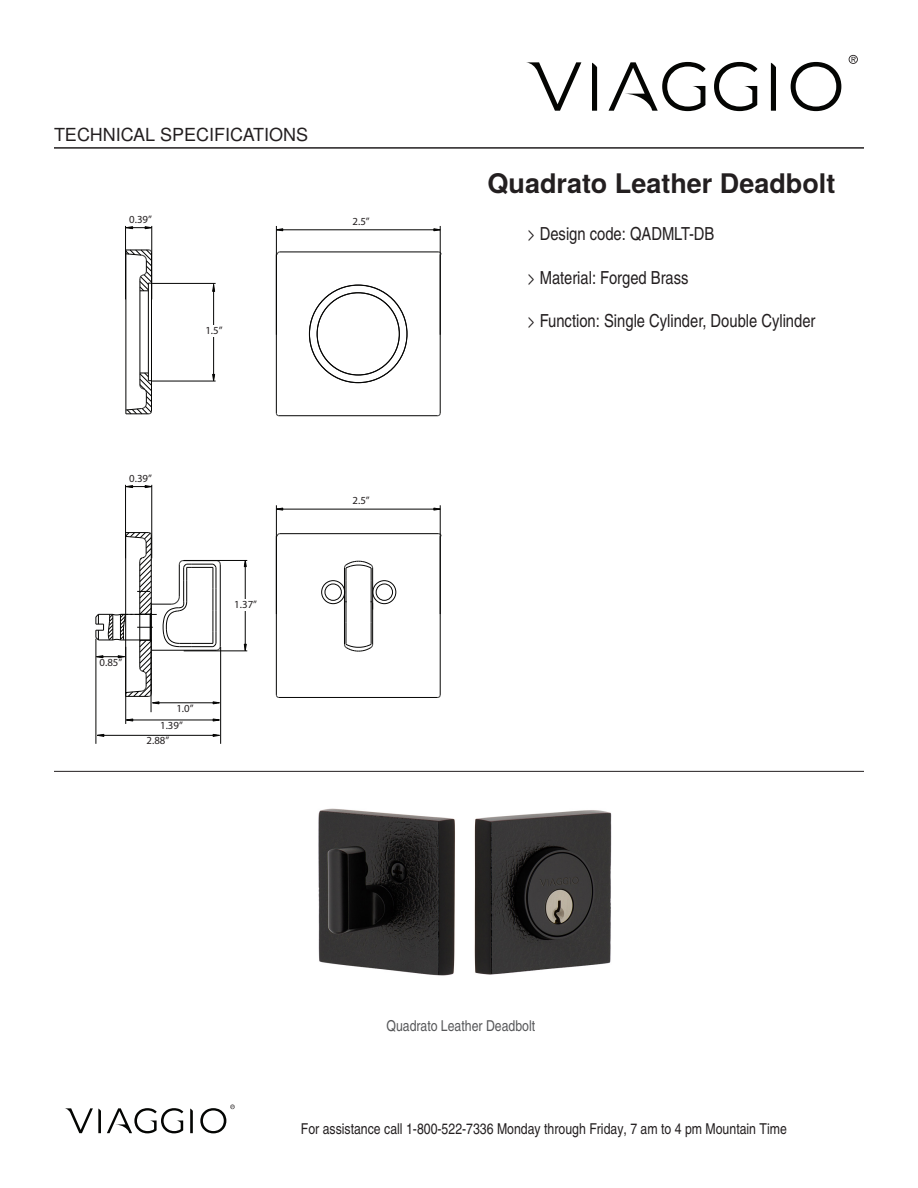
<style>
.page{position:relative;width:918px;height:1188px;background:#fff}
.page>*{position:absolute;margin:0;border:0;box-sizing:border-box;transform-origin:0 0}
.t1{font:700 27px "Te X Gyre Heros";color:#231f20}
.t2{font:18px "Te X Gyre Heros Condensed";color:#231f20}
.t3{font:18px "Te X Gyre Heros";color:#231f20}
.t4{font:15px "Te X Gyre Heros Condensed";color:#231f20}
.t5{font:15px "Te X Gyre Heros Condensed";color:#57585a}
.t6{font:10.8px/15.3px "Myriad Pro";color:#231f20}
</style>
<div class="page">
<svg style="left:791px;top:62px;width:50px;height:49px"></svg>
<svg style="left:849px;top:55px;width:9px;height:9px"></svg>
<svg style="left:609px;top:62px;width:97px;height:49px"></svg>
<svg style="left:714px;top:62px;width:44px;height:49px"></svg>
<svg style="left:526px;top:62px;width:55px;height:49px"></svg>
<svg style="left:592px;top:63px;width:5px;height:48px"></svg>
<svg style="left:771px;top:63px;width:5px;height:48px"></svg>
<hr style="left:54px;top:147px;width:810px;height:2px;background:#231f20">
<hr style="left:54px;top:771px;width:810px;height:1px;background:#231f20">
<svg style="left:200px;top:1105px;width:35px;height:28px"></svg>
<svg style="left:107px;top:1108px;width:76px;height:25px"></svg>
<svg style="left:65px;top:1108px;width:36px;height:25px"></svg>
<svg style="left:190px;top:1109px;width:3px;height:24px"></svg>
<hr style="left:151px;top:485px;width:1px;height:73px;background:#050504">
<hr style="left:125px;top:485px;width:1px;height:73px;background:#050504">
<hr style="left:184px;top:560px;width:63px;height:1px;background:#050504">
<hr style="left:184px;top:651px;width:63px;height:1px;background:#050504">
<svg style="left:126px;top:485px;width:26px;height:3px"></svg>
<hr style="left:151px;top:226px;width:1px;height:73px;background:#050504">
<hr style="left:125px;top:226px;width:1px;height:73px;background:#050504">
<svg style="left:126px;top:226px;width:26px;height:3px"></svg>
<hr style="left:276px;top:509px;width:164px;height:1px;background:#050504">
<hr style="left:276px;top:505px;width:1px;height:109px;background:#050504">
<hr style="left:440px;top:505px;width:1px;height:109px;background:#050504">
<hr style="left:276px;top:230px;width:164px;height:1px;background:#050504">
<hr style="left:276px;top:226px;width:1px;height:109px;background:#050504">
<hr style="left:440px;top:226px;width:1px;height:109px;background:#050504">
<div style="left:372px;top:580px;width:24px;height:24px;border:1px solid #050504;border-radius:50%"></div>
<div style="left:321px;top:580px;width:24px;height:24px;border:1px solid #050504;border-radius:50%"></div>
<div style="left:376px;top:584px;width:17px;height:17px;border:1px solid #050504;border-radius:8px"></div>
<div style="left:325px;top:584px;width:17px;height:17px;border:1px solid #050504;border-radius:8px"></div>
<svg style="left:344px;top:561px;width:29px;height:91px"></svg>
<hr style="left:220px;top:647px;width:1px;height:97px;background:#050504">
<hr style="left:125px;top:647px;width:1px;height:77px;background:#050504">
<hr style="left:151px;top:650px;width:1px;height:62px;background:#050504">
<hr style="left:96px;top:639px;width:1px;height:105px;background:#050504">
<svg style="left:95px;top:532px;width:126px;height:172px"></svg>
<hr style="left:126px;top:720px;width:91px;height:1px;background:#050504">
<svg style="left:97px;top:734px;width:7px;height:3px"></svg>
<svg style="left:213px;top:734px;width:7px;height:3px"></svg>
<hr style="left:97px;top:735px;width:120px;height:1px;background:#050504">
<svg style="left:244px;top:644px;width:3px;height:7px"></svg>
<svg style="left:244px;top:561px;width:3px;height:6px"></svg>
<hr style="left:245px;top:563px;width:1px;height:88px;background:#050504">
<div style="left:236px;top:599px;width:19px;height:11px;background:#fff"></div>
<hr style="left:152px;top:283px;width:64px;height:1px;background:#050504">
<hr style="left:152px;top:381px;width:64px;height:1px;background:#050504">
<svg style="left:212px;top:374px;width:3px;height:7px"></svg>
<svg style="left:212px;top:285px;width:3px;height:7px"></svg>
<hr style="left:213px;top:283px;width:1px;height:93px;background:#050504">
<div style="left:205px;top:325px;width:18px;height:11px;background:#fff"></div>
<hr style="left:125px;top:250px;width:1px;height:164px;background:#050504">
<hr style="left:139px;top:279px;width:1px;height:106px;background:#050504">
<hr style="left:148px;top:283px;width:1px;height:98px;background:#050504">
<hr style="left:151px;top:253px;width:1px;height:158px;background:#050504">
<svg style="left:126px;top:250px;width:26px;height:41px"></svg>
<svg style="left:125px;top:373px;width:27px;height:41px"></svg>
<hr style="left:276px;top:254px;width:1px;height:159px;background:#050504">
<hr style="left:279px;top:415px;width:159px;height:1px;background:#050504">
<hr style="left:440px;top:254px;width:1px;height:159px;background:#050504">
<hr style="left:280px;top:252px;width:159px;height:1px;background:#050504">
<div style="left:317px;top:292px;width:83px;height:83px;border:1px solid #050504;border-radius:50%"></div>
<hr style="left:276px;top:536px;width:1px;height:159px;background:#050504">
<hr style="left:279px;top:697px;width:159px;height:1px;background:#050504">
<hr style="left:440px;top:536px;width:1px;height:159px;background:#050504">
<hr style="left:280px;top:533px;width:159px;height:1px;background:#050504">
<img style="left:318px;top:808px;width:294px;height:168px">
<p class="t3" style="left:54px;top:120px;width:256px">TECHNICAL SPECIFICATIONS</p>
<p class="t6" style="left:129px;top:212px;width:24px">0.39”</p>
<p class="t6" style="left:353px;top:213px;width:19px">2.5”</p>
<p class="t6" style="left:205px;top:323px;width:19px">1.5”</p>
<p class="t6" style="left:129px;top:470px;width:24px">0.39”</p>
<p class="t6" style="left:100px;top:655px;width:24px">0.85”</p>
<p class="t6" style="left:176px;top:700px;width:19px">1.0”</p>
<p class="t6" style="left:147px;top:717px;width:38px;text-indent:14px">1.39”<br>2.88”</p>
<p class="t6" style="left:234px;top:597px;width:24px">1.37”</p>
<p class="t6" style="left:353px;top:493px;width:19px">2.5”</p>
<p class="t1" style="left:488px;top:163px;width:349px">Quadrato Leather Deadbolt</p>
<p class="t2" style="left:527px;top:221px;width:189px">&gt; Design code: QADMLT-DB</p>
<p class="t2" style="left:527px;top:264px;width:163px">&gt; Material: Forged Brass</p>
<p class="t2" style="left:527px;top:307px;width:290px">&gt; Function: Single Cylinder, Double Cylinder</p>
<p class="t5" style="left:386px;top:1015px;width:150px">Quadrato Leather Deadbolt</p>
<p class="t4" style="left:301px;top:1118px;width:488px">For assistance call 1-800-522-7336 Monday through Friday, 7 am to 4 pm Mountain Time</p>
</div>
